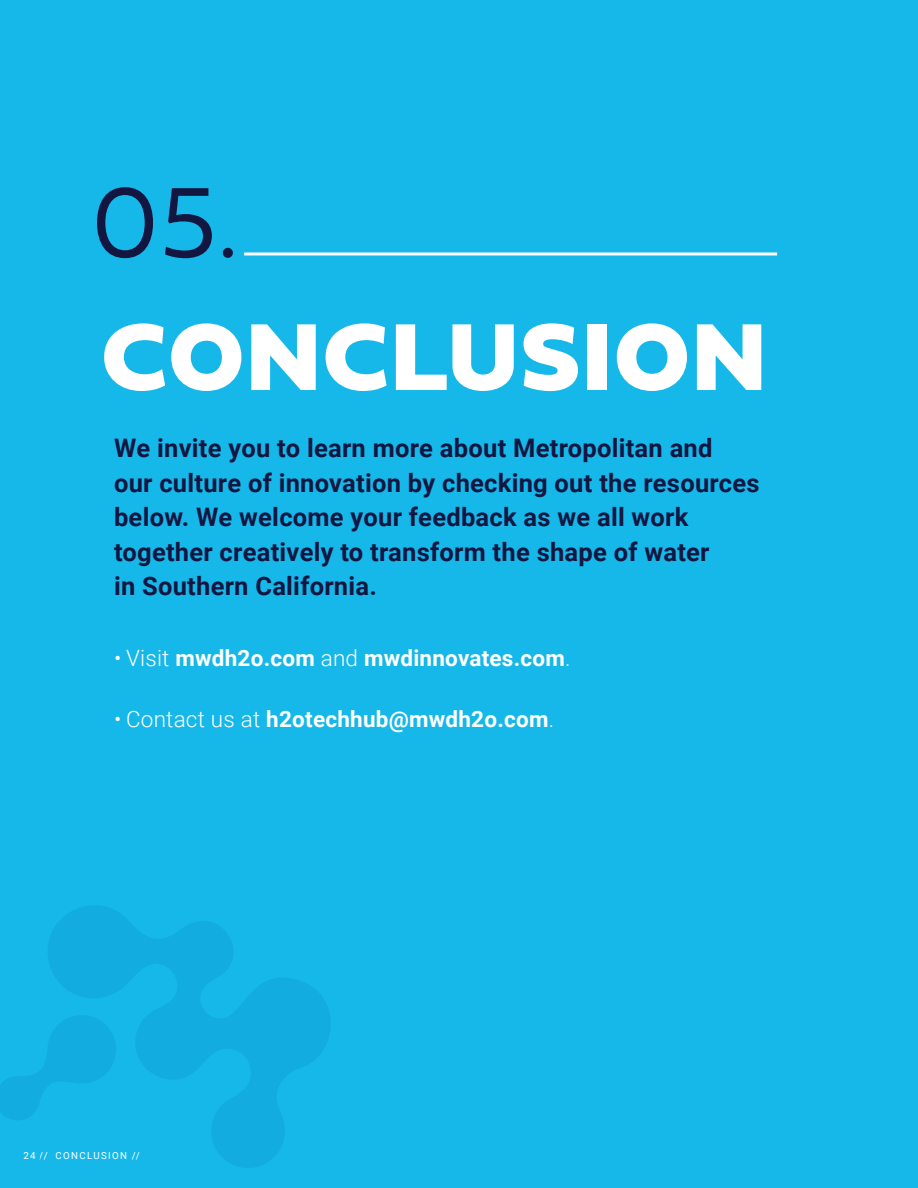
<style>
.page{position:relative;width:918px;height:1188px;background:#15b8e8}
.page>*{position:absolute;margin:0;border:0;box-sizing:border-box;transform-origin:0 0}
.t1{font:103.95px "Fieldwork Hum Light";color:#131641}
.t2{font:99px "Fieldwork Hum Black";letter-spacing:.04em;color:#fff}
.BODY{font:700 25.5px/34.5px "Roboto";letter-spacing:.01em;color:#131641}
.BODY-2{font:700 22.5px "Roboto";letter-spacing:.01em;color:#fff}
.INTERIOR_HEADERS{font:9.75px "Roboto";letter-spacing:.135em;color:#fff}
.s1{font-weight:300}
</style>
<div class="page">
<hr style="left:244px;top:252px;width:533px;height:3px;background:#fff">
<svg style="left:48px;top:905px;width:282px;height:263px"></svg>
<svg style="left:0;top:1004px;width:124px;height:119px"></svg>
<p class="t1" style="left:91px;top:141px;width:149px">05.</p>
<p class="t2" style="left:102px;top:267px;width:665px">CONCLUSION</p>
<p class="BODY" style="left:114px;top:430px;width:647px">We invite you to learn more about Metropolitan and<br>our culture of innovation by checking out the resources below. We welcome your feedback as we all work together creatively to transform the shape of water<br>in Southern California.</p>
<p class="BODY-2" style="left:114px;top:642px;width:458px"><span class="s1">• Visit</span> mwdh2o.com <span class="s1">and</span> mwdinnovates.com<span class="s1">.</span></p>
<p class="BODY-2" style="left:114px;top:704px;width:442px"><span class="s1">• Contact us at</span> h2otechhub@mwdh2o.com<span class="s1">.</span></p>
<p class="INTERIOR_HEADERS" style="left:24px;top:1149px;width:26px">24 //</p>
<p class="INTERIOR_HEADERS" style="left:56px;top:1149px;width:86px">CONCLUSION //</p>
</div>
